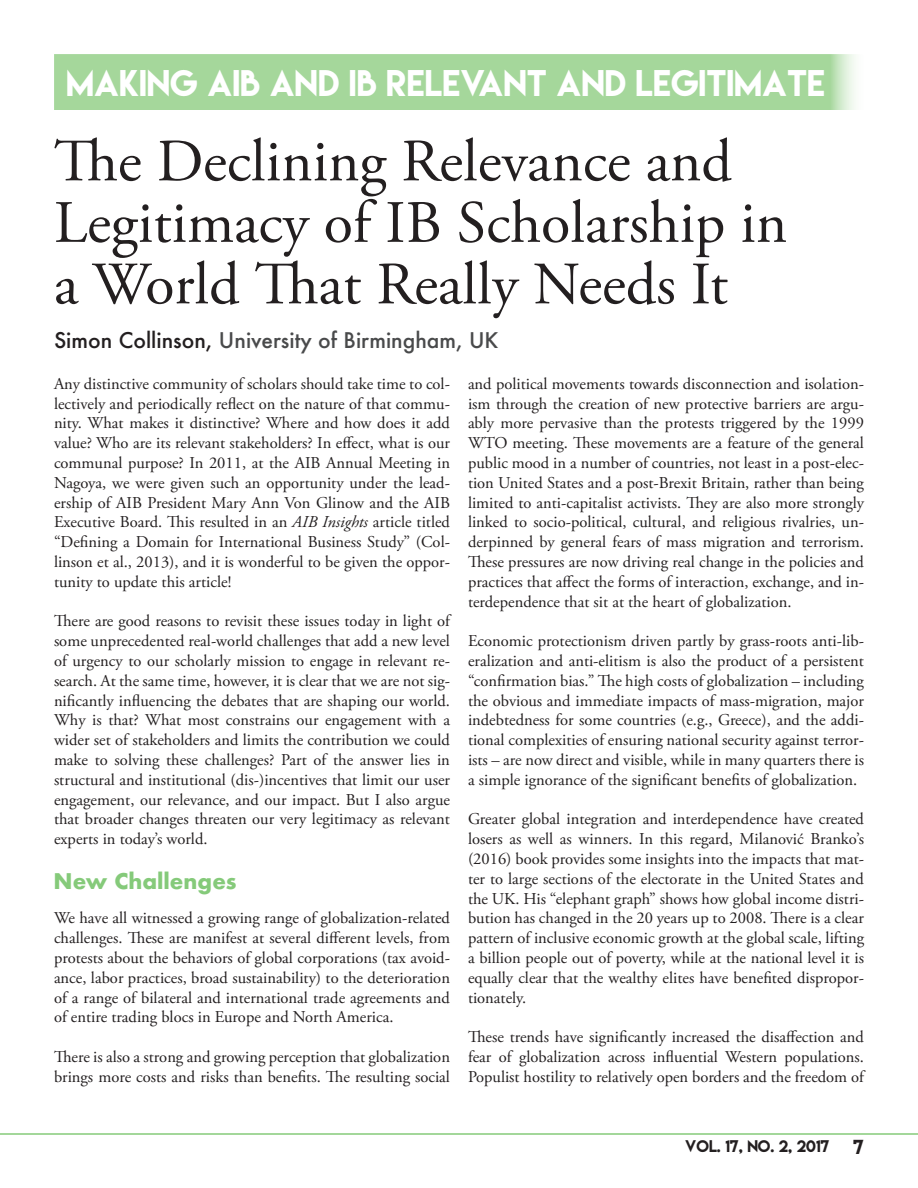
<style>
.page{position:relative;width:918px;height:1188px;background:#fff}
.page>*{position:absolute;margin:0;border:0;box-sizing:border-box;transform-origin:0 0}
.t1{font:60px/61.5px "Adobe Garamond Pro";color:#231f20}
.t2{font:33px "Lemon Milk";color:#fff}
.t3{font:500 21px "Futura";color:#494a4b}
.t4{font:700 21px "Futura";color:#85ca7a}
.t5{font:18px "Lemon Milk";color:#231f20}
.t6{font:16.5px/19.8px "Adobe Garamond Pro";color:#231f20;text-align:justify}
.t7{font:15px "Lemon Milk";color:#231f20}
.s1{color:#231f20}
.s2{font-style:italic}
</style>
<div class="page">
<hr style="left:0;top:1133px;width:918px;height:2px;background:#85ca7a">
<div style="left:55px;top:55px;width:811px;height:55px;background:#a5d79b"></div>
<p class="t2" style="left:66px;top:60px;width:760px">MAKING AIB AND IB RELEVANT AND LEGITIMATE</p>
<p class="t1" style="left:54px;top:133px;width:735px">The Declining Relevance and<br>Legitimacy of IB Scholarship in a World That Really Needs It</p>
<p class="t3" style="left:54px;top:326px;width:446px"><span class="s1">Simon Collinson,</span> University of Birmingham, UK</p>
<p class="t6" style="left:54px;top:374px;width:398px">Any distinctive community of scholars should take time to col&shy;lectively and periodically reflect on the nature of that commu&shy;nity. What makes it distinctive? Where and how does it add value? Who are its relevant stakeholders? In effect, what is our communal purpose? In 2011, at the AIB Annual Meeting in Nagoya, we were given such an opportunity under the lead&shy;ership of AIB President Mary Ann Von Glinow and the AIB Executive Board. This resulted in an <span class="s2">AIB Insights</span> article titled “Defining a Domain for International Business Study” (Col&shy;linson et al., 2013), and it is wonderful to be given the oppor&shy;tunity to update this article!</p>
<p class="t6" style="left:54px;top:612px;width:398px">There are good reasons to revisit these issues today in light of some unprecedented real-world challenges that add a new level of urgency to our scholarly mission to engage in relevant re&shy;search. At the same time, however, it is clear that we are not sig&shy;nificantly influencing the debates that are shaping our world.<br>Why is that? What most constrains our engagement with a wider set of stakeholders and limits the contribution we could make to solving these challenges? Part of the answer lies in structural and institutional (dis-)incentives that limit our user engagement, our relevance, and our impact. But I also argue that broader changes threaten our very legitimacy as relevant experts in today’s world.</p>
<p class="t6" style="left:468px;top:374px;width:398px">and political movements towards disconnection and isolation&shy;ism through the creation of new protective barriers are argu&shy;ably more pervasive than the protests triggered by the 1999<br>WTO meeting. These movements are a feature of the general public mood in a number of countries, not least in a post-elec&shy;tion United States and a post-Brexit Britain, rather than being limited to anti-capitalist activists. They are also more strongly linked to socio-political, cultural, and religious rivalries, un&shy;derpinned by general fears of mass migration and terrorism.<br>These pressures are now driving real change in the policies and practices that affect the forms of interaction, exchange, and in&shy;terdependence that sit at the heart of globalization.</p>
<p class="t6" style="left:468px;top:632px;width:398px">Economic protectionism driven partly by grass-roots anti-lib&shy;eralization and anti-elitism is also the product of a persistent “confirmation bias.” The high costs of globalization – including the obvious and immediate impacts of mass-migration, major indebtedness for some countries (e.g., Greece), and the addi&shy;tional complexities of ensuring national security against terror&shy;ists – are now direct and visible, while in many quarters there is a simple ignorance of the significant benefits of globalization.</p>
<p class="t6" style="left:468px;top:810px;width:398px">Greater global integration and interdependence have created losers as well as winners. In this regard, Milanović Branko’s (2016) book provides some insights into the impacts that mat&shy;ter to large sections of the electorate in the United States and the UK. His “elephant graph” shows how global income distri&shy;bution has changed in the 20 years up to 2008. There is a clear pattern of inclusive economic growth at the global scale, lifting a billion people out of poverty, while at the national level it is equally clear that the wealthy elites have benefited dispropor&shy;tionately.</p>
<p class="t6" style="left:468px;top:1028px;width:397px">These trends have significantly increased the disaffection and fear of globalization across influential Western populations.<br>Populist hostility to relatively open borders and the freedom of</p>
<p class="t4" style="left:53px;top:866px;width:185px">New Challenges</p>
<p class="t6" style="left:54px;top:909px;width:398px">We have all witnessed a growing range of globalization-related challenges. These are manifest at several different levels, from protests about the behaviors of global corporations (tax avoid&shy;ance, labor practices, broad sustainability) to the deterioration of a range of bilateral and international trade agreements and of entire trading blocs in Europe and North America.</p>
<p class="t6" style="left:54px;top:1047px;width:397px">There is also a strong and growing perception that globalization brings more costs and risks than benefits. The resulting social</p>
<p class="t7" style="left:685px;top:1135px;width:146px">VOL. 17, NO. 2, 2017</p>
<p class="t5" style="left:853px;top:1135px;width:12px">7</p>
</div>
